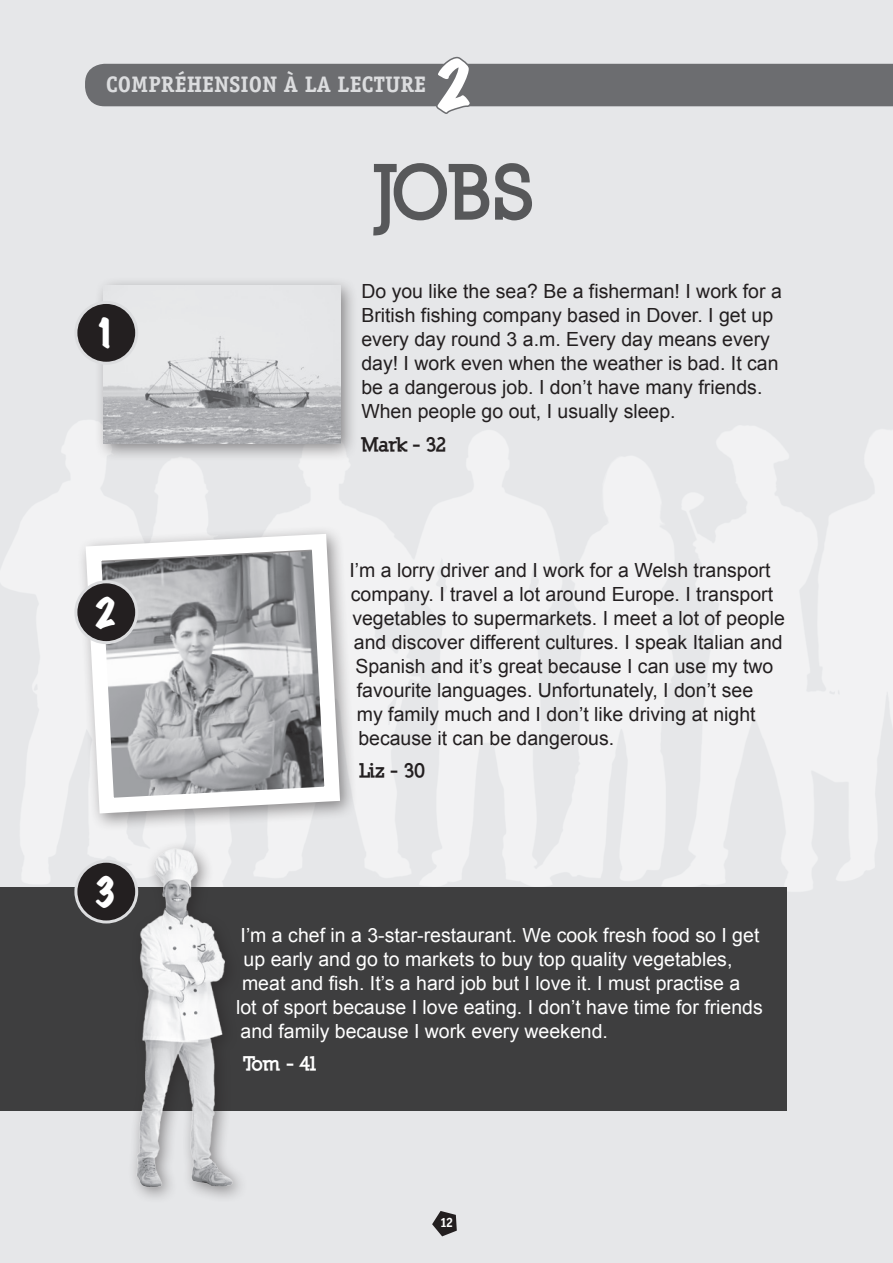
<style>
.page{position:relative;width:893px;height:1263px;background:#e6e7e9}
.page>*{position:absolute;margin:0;border:0;box-sizing:border-box;transform-origin:0 0}
.t1{font:900 75px "Nilland";color:#57585a;scale:.95 1}
.t2{font:expanded 60px "Marker Felt";color:#fff}
.t3{font:expanded 36px "Marker Felt";color:#fff}
.t4{font:700 22.5px "Officina Serif";color:#dcdddf}
.t5{font:19.5px/24px "Arial";color:#231f20}
.t6{font:19.5px "Arial";color:#fff}
.t7{font:900 19.5px "Nilland";letter-spacing:-.045em;color:#231f20}
.t8{font:900 19.5px "Nilland";color:#fff}
.t9{font:700 13.5px "Officina Serif";color:#fff}
</style>
<div class="page">
<svg style="left:432px;top:1211px;width:25px;height:25px"></svg>
<img style="left:0;top:420px;width:893px;height:471px">
<div style="left:0;top:887px;width:787px;height:223px;background:#3e3e3f"></div>
<svg style="left:85px;top:56px;width:808px;height:58px"></svg>
<div style="left:94px;top:276px;width:264px;height:186px;background:#231f20;opacity:.5"></div>
<img style="left:104px;top:286px;width:236px;height:158px">
<div style="left:76px;top:524px;width:282px;height:307px;background:#231f20;opacity:.5"></div>
<svg style="left:78px;top:526px;width:270px;height:295px"></svg>
<img style="left:116px;top:833px;width:189px;height:365px">
<div style="left:76px;top:302px;width:61px;height:61px;background:#231f20;border-radius:50%"></div>
<div style="left:74px;top:301px;width:64px;height:64px;border:3px solid #dcdddf;border-radius:50%"></div>
<div style="left:76px;top:582px;width:61px;height:61px;background:#231f20;border-radius:50%"></div>
<div style="left:74px;top:580px;width:64px;height:64px;border:3px solid #dcdddf;border-radius:50%"></div>
<div style="left:76px;top:861px;width:61px;height:61px;background:#231f20;border-radius:50%"></div>
<div style="left:74px;top:860px;width:64px;height:63px;border:3px solid #dcdddf;border-radius:50%"></div>
<p class="t4" style="left:106px;top:71px;width:95px">COMPRÉHENSION</p>
<p class="t4" style="left:284px;top:71px;width:116px">À LALECTURE</p>
<h2 class="t2" style="left:434px;top:39px;width:40px">2</h2>
<h3 class="t3" style="left:93px;top:305px;width:25px">1</h3>
<h3 class="t3" style="left:93px;top:584px;width:25px">2</h3>
<h3 class="t3" style="left:93px;top:864px;width:25px">3</h3>
<h1 class="t1" style="left:376px;top:145px;width:172px">JOBS</h1>
<p class="t5" style="left:361px;top:279px;width:422px">Do you like the sea? Be a fisherman! I work for a British fishing company based in Dover. I get up every day round 3 a.m. Every day means every day! I work even when the weather is bad. It can be a dangerous job. I don’t have many friends.<br>When people go out, I usually sleep.</p>
<p class="t7" style="left:361px;top:432px;width:88px">Mark - 32</p>
<p class="t5" style="left:349px;top:558px;width:423px">I’m a lorry driver and I work for a Welsh transport</p>
<p class="t5" style="left:351px;top:582px;width:424px">company. I travel a lot around Europe. I transport</p>
<p class="t5" style="left:352px;top:606px;width:434px">vegetables to supermarkets. I meet a lot of people</p>
<p class="t5" style="left:354px;top:630px;width:430px">and discover different cultures. I speak Italian and</p>
<p class="t5" style="left:355px;top:654px;width:420px">Spanish and it’s great because I can use my two</p>
<p class="t5" style="left:357px;top:678px;width:398px">favourite languages. Unfortunately, I don’t see</p>
<p class="t5" style="left:357px;top:702px;width:400px">my family much and I don’t like driving at night</p>
<p class="t5" style="left:358px;top:726px;width:257px">because it can be dangerous.</p>
<p class="t7" style="left:360px;top:758px;width:68px">Liz - 30</p>
<p class="t6" style="left:241px;top:924px;width:520px">I’m a chef in a 3-star-restaurant. We cook fresh food so I get</p>
<p class="t6" style="left:244px;top:948px;width:490px">up early and go to markets to buy top quality vegetables,</p>
<p class="t6" style="left:242px;top:972px;width:500px">meat and fish. It’s a hard job but I love it. I must practise a</p>
<p class="t6" style="left:236px;top:996px;width:528px">lot of sport because I love eating. I don’t have time for friends</p>
<p class="t6" style="left:241px;top:1020px;width:369px">and family because I work every weekend.</p>
<p class="t8" style="left:244px;top:1051px;width:77px">Tom - 41</p>
<p class="t9" style="left:440px;top:1214px;width:15px">12</p>
</div>
